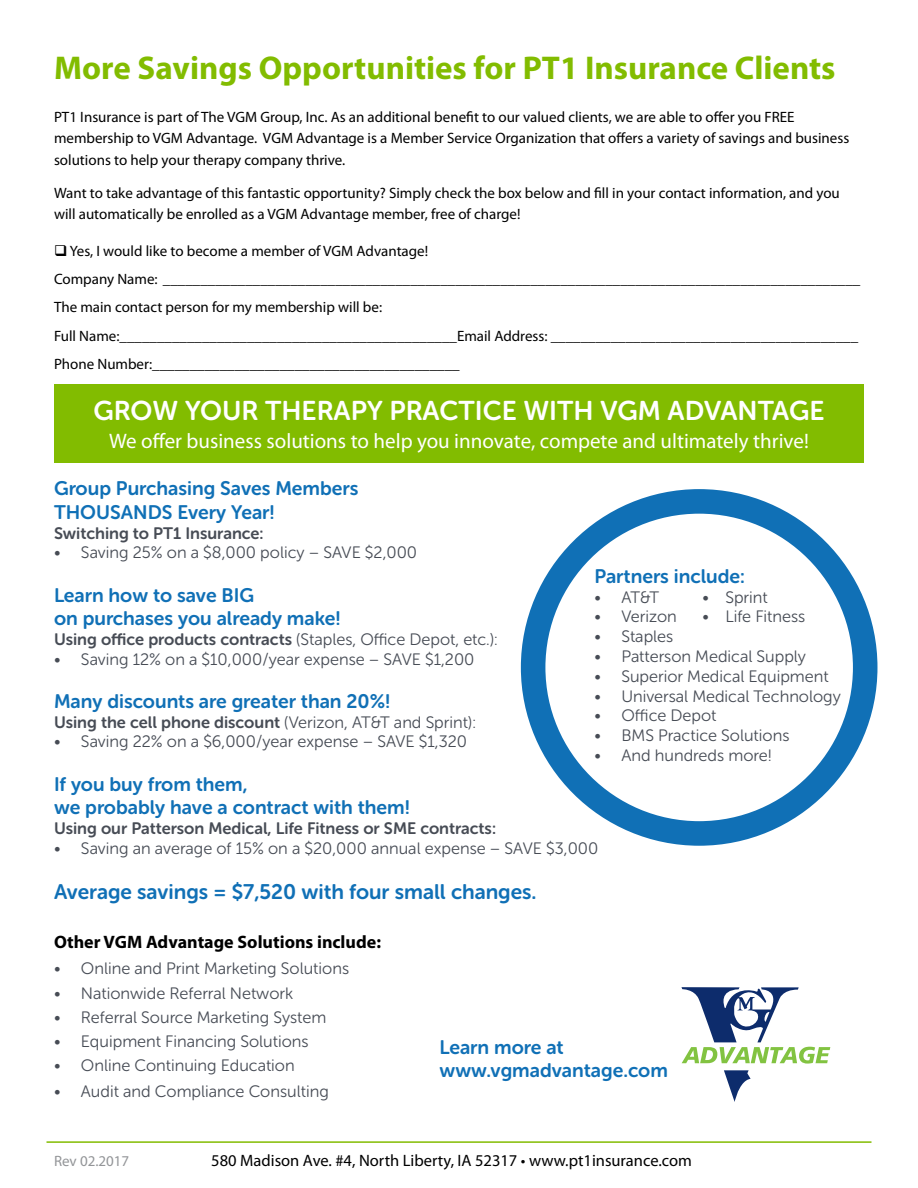
<style>
.page{position:relative;width:918px;height:1188px;background:#fff}
.page>*{position:absolute;margin:0;border:0;box-sizing:border-box;transform-origin:0 0}
.t1{font:700 33px "Myriad Pro";color:#82bc00}
.t2{font:27px "Museo Sans Rounded 700";color:#fff}
.t3{font:21px "Myriad Pro";color:#fff}
.t4{font:21px "Museo Sans Rounded 700";color:#1070b6}
.t5{font:19.5px/23.4px "Museo Sans Rounded 700";color:#1070b6}
.t6{font:700 18px "Myriad Pro";color:#000}
.t7{font:16.5px "Museo Sans Rounded 300";color:#474c55}
.t8{font:16.5px "Museo Sans Rounded 700";color:#474c55}
.t9{font:16.5px "Myriad Pro";color:#000}
.t10{font:15px/28.2px "Myriad Pro";color:#000}
.t11{font:15px "Myriad Pro";color:#939598}
.s1{font-family:"Museo Sans Rounded 300"}
</style>
<div class="page">
<hr style="left:46px;top:1141px;width:826px;height:2px;background:#82bc00">
<div style="left:521px;top:489px;width:356px;height:357px;border:25px solid #1070b6;border-radius:50%"></div>
<svg style="left:724px;top:1070px;width:27px;height:32px"></svg>
<svg style="left:681px;top:987px;width:149px;height:77px"></svg>
<div style="left:54px;top:384px;width:810px;height:79px;background:#82bc00"></div>
<h1 class="t1" style="left:54px;top:46px;width:783px">More Savings Opportunities for PT1 Insurance Clients</h1>
<p class="t10" style="left:54px;top:106px;width:797px;line-height:21.5px">PT1 Insurance is part of The VGM Group, Inc. As an additional benefit to our valued clients, we are able to offer you FREE membership to VGM Advantage. VGM Advantage is a Member Service Organization that offers a variety of savings and business solutions to help your therapy company thrive.</p>
<p class="t10" style="left:54px;top:182px;width:787px;line-height:21.5px">Want to take advantage of this fantastic opportunity? Simply check the box below and fill in your contact information, and you will automatically be enrolled as a VGM Advantage member, free of charge!</p>
<p class="t10" style="left:54px;top:237px;width:808px">❑ Yes, I would like to become a member of VGM Advantage!<br>Company Name: _____________________________________________________________________________________________ The main contact person for my membership will be:<br>Full Name:_____________________________________________Email Address: _________________________________________ Phone Number:_________________________________________</p>
<h2 class="t2" style="left:93px;top:395px;width:733px">GROW YOUR THERAPY PRACTICE WITH VGM ADVANTAGE</h2>
<h3 class="t3" style="left:109px;top:428px;width:701px">We offer business solutions to help you innovate, compete and ultimately thrive!</h3>
<h3 class="t5" style="left:54px;top:477px;width:306px">Group Purchasing Saves Members<br>THOUSANDS Every Year!</h3>
<p class="t8" style="left:54px;top:524px;width:211px">Switching to PT1 Insurance:</p>
<p class="t7" style="left:54px;top:544px;width:365px">• Saving 25% on a $8,000 policy – SAVE $2,000</p>
<h3 class="t5" style="left:54px;top:583px;width:288px">Learn how to save BIG<br>on purchases you already make!</h3>
<p class="t8" style="left:54px;top:630px;width:445px">Using office products contracts <span class="s1">(Staples, Office Depot, etc.):</span></p>
<p class="t7" style="left:54px;top:650px;width:422px">• Saving 12% on a $10,000/year expense – SAVE $1,200</p>
<h3 class="t5" style="left:54px;top:689px;width:338px">Many discounts are greater than 20%!</h3>
<p class="t8" style="left:54px;top:713px;width:423px">Using the cell phone discount <span class="s1">(Verizon, AT&amp;T and Sprint):</span></p>
<p class="t7" style="left:54px;top:733px;width:415px">• Saving 22% on a $6,000/year expense – SAVE $1,320</p>
<h3 class="t5" style="left:54px;top:772px;width:358px">If you buy from them,<br>we probably have a contract with them!</h3>
<p class="t8" style="left:54px;top:819px;width:444px">Using our Patterson Medical, Life Fitness or SME contracts:</p>
<p class="t7" style="left:54px;top:839px;width:546px">• Saving an average of 15% on a $20,000 annual expense – SAVE $3,000</p>
<h3 class="t4" style="left:54px;top:880px;width:484px">Average savings = $7,520 with four small changes.</h3>
<h3 class="t5" style="left:594px;top:564px;width:152px">Partners include:</h3>
<p class="t7" style="left:594px;top:588px;width:66px">• AT&amp;T</p>
<p class="t7" style="left:702px;top:588px;width:67px">• Sprint</p>
<p class="t7" style="left:594px;top:608px;width:84px">• Verizon</p>
<p class="t7" style="left:702px;top:608px;width:104px">• Life Fitness</p>
<p class="t7" style="left:594px;top:628px;width:80px">• Staples</p>
<p class="t7" style="left:594px;top:647px;width:213px">• Patterson Medical Supply</p>
<p class="t7" style="left:594px;top:667px;width:236px">• Superior Medical Equipment</p>
<p class="t7" style="left:594px;top:687px;width:248px">• Universal Medical Technology</p>
<p class="t7" style="left:594px;top:707px;width:124px">• Office Depot</p>
<p class="t7" style="left:594px;top:727px;width:197px">• BMS Practice Solutions</p>
<p class="t7" style="left:594px;top:746px;width:179px">• And hundreds more!</p>
<p class="t6" style="left:54px;top:930px;width:329px">Other VGM Advantage Solutions include:</p>
<p class="t7" style="left:54px;top:960px;width:297px">• Online and Print Marketing Solutions</p>
<p class="t7" style="left:54px;top:984px;width:241px">• Nationwide Referral Network</p>
<p class="t7" style="left:54px;top:1008px;width:274px">• Referral Source Marketing System</p>
<p class="t7" style="left:54px;top:1032px;width:256px">• Equipment Financing Solutions</p>
<p class="t7" style="left:54px;top:1056px;width:242px">• Online Continuing Education</p>
<p class="t7" style="left:54px;top:1082px;width:276px">• Audit and Compliance Consulting</p>
<h3 class="t5" style="left:440px;top:1035px;width:230px">Learn more at www.vgmadvantage.com</h3>
<p class="t11" style="left:54px;top:1152px;width:77px">Rev 02.2017</p>
<p class="t9" style="left:211px;top:1150px;width:482px">580 Madison Ave. #4, North Liberty, IA 52317 • www.pt1insurance.com</p>
</div>
